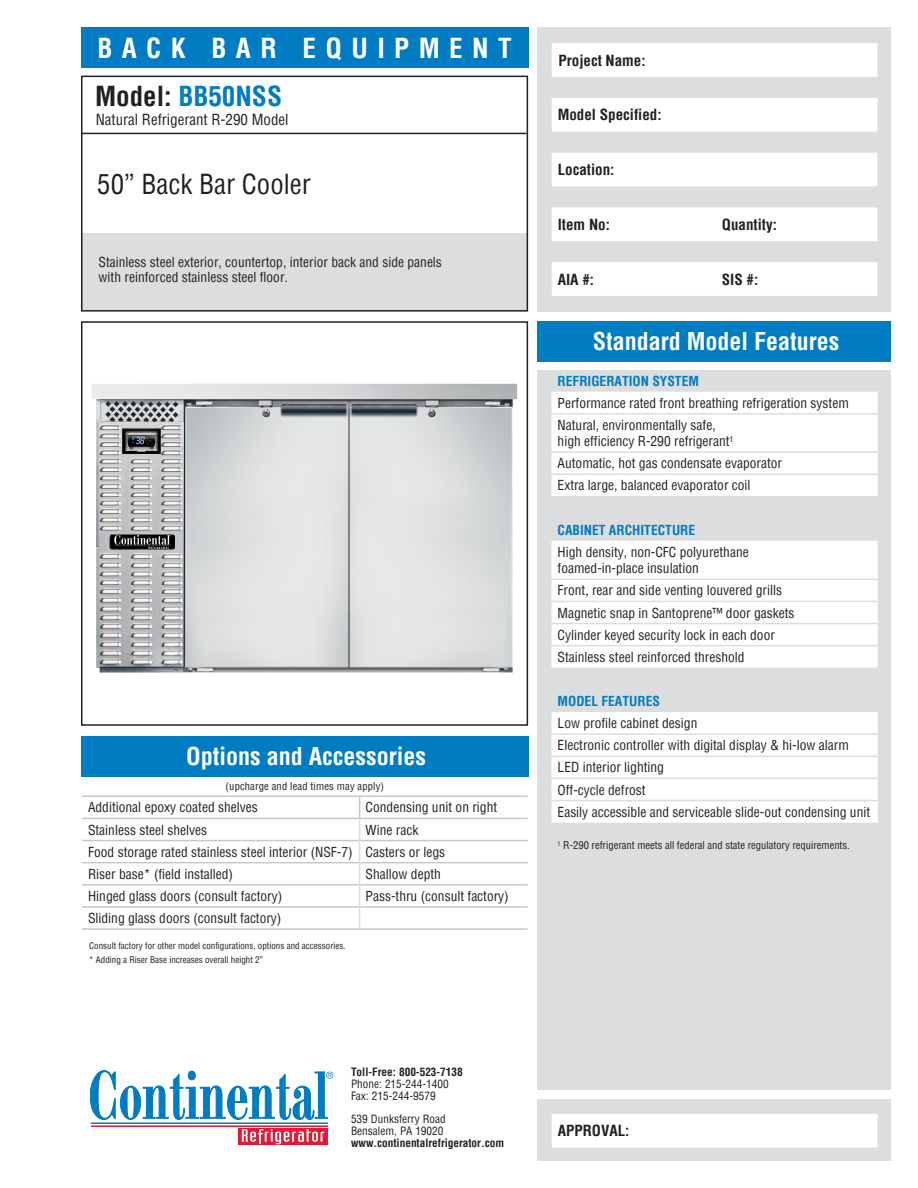
<style>
.page{position:relative;width:918px;height:1188px;background:#fff}
.page>*{position:absolute;margin:0;border:0;box-sizing:border-box;transform-origin:0 0}
.t1{font:700 condensed 27px "Helvetica";letter-spacing:.35em;color:#fff}
.t2{font:condensed 27px "Helvetica";color:#231f20}
.t3{font:700 condensed 27px "Helvetica";color:#007cc2}
.t4{font:700 condensed 24px "Helvetica";color:#fff}
.t5{font:700 condensed 15px "Helvetica";color:#231f20}
.t6{font:condensed 15px "Helvetica";color:#231f20}
.t7{font:condensed 13.5px "Helvetica";color:#231f20}
.t8{font:700 condensed 13.5px "Helvetica";color:#007cc2}
.t9{font:condensed 11.25px/12px "Helvetica";color:#231f20}
.t10{font:700 condensed 11.25px "Helvetica";color:#231f20}
.t11{font:condensed 10.5px "Helvetica";color:#231f20}
.t12{font:condensed 9px "Helvetica";color:#231f20}
.s1{color:#231f20}
</style>
<div class="page">
<div style="left:538px;top:1099px;width:353px;height:62px;background:#dcdddf"></div>
<div style="left:81px;top:233px;width:446px;height:77px;background:#dcdddf"></div>
<div style="left:81px;top:321px;width:447px;height:405px;border:2px solid #231f20"></div>
<div style="left:538px;top:321px;width:353px;height:40px;background:#007cc2"></div>
<div style="left:538px;top:370px;width:353px;height:720px;background:#dcdddf"></div>
<div style="left:538px;top:27px;width:353px;height:285px;background:#dcdddf"></div>
<hr style="left:91px;top:1123px;width:237px;height:1px;background:#007cc2">
<hr style="left:91px;top:1126px;width:237px;height:1px;background:#e51836">
<svg style="left:238px;top:1128px;width:90px;height:17px"></svg>
<svg style="left:242px;top:1129px;width:82px;height:15px"></svg>
<svg style="left:90px;top:1070px;width:243px;height:50px"></svg>
<svg style="left:552px;top:43px;width:326px;height:253px;fill:#fff"></svg>
<div style="left:81px;top:76px;width:447px;height:236px;border:2px solid #231f20"></div>
<div style="left:81px;top:27px;width:447px;height:40px;background:#007cc2"></div>
<div style="left:552px;top:1114px;width:326px;height:34px;background:#fff"></div>
<div style="left:81px;top:736px;width:447px;height:40px;background:#007cc2"></div>
<hr style="left:81px;top:133px;width:445px;height:1px;background:#231f20">
<img style="left:91px;top:383px;width:427px;height:290px">
<div style="left:552px;top:392px;width:326px;height:59px;background:#fff"></div>
<svg style="left:552px;top:453px;width:326px;height:370px;background:#f9fafa"></svg>
<svg style="left:552px;top:496px;width:326px;height:194px;fill:#fff"></svg>
<hr style="left:552px;top:579px;width:326px;height:1px;background:#dcdddf">
<hr style="left:552px;top:601px;width:326px;height:1px;background:#dcdddf">
<hr style="left:552px;top:413px;width:326px;height:2px;background:#dcdddf">
<hr style="left:552px;top:474px;width:326px;height:1px;background:#dcdddf">
<hr style="left:552px;top:733px;width:326px;height:2px;background:#dcdddf">
<hr style="left:552px;top:778px;width:326px;height:1px;background:#dcdddf">
<hr style="left:552px;top:800px;width:326px;height:1px;background:#dcdddf">
<hr style="left:552px;top:756px;width:326px;height:1px;background:#dcdddf">
<hr style="left:552px;top:623px;width:326px;height:1px;background:#dcdddf">
<hr style="left:552px;top:645px;width:326px;height:1px;background:#dcdddf">
<hr style="left:82px;top:840px;width:277px;height:1px;background:#c7c8ca">
<hr style="left:82px;top:862px;width:277px;height:1px;background:#c7c8ca">
<hr style="left:82px;top:884px;width:277px;height:2px;background:#c7c8ca">
<hr style="left:82px;top:906px;width:277px;height:2px;background:#c7c8ca">
<hr style="left:82px;top:928px;width:278px;height:2px;background:#c7c8ca">
<hr style="left:82px;top:796px;width:278px;height:1px;background:#c7c8ca">
<hr style="left:360px;top:796px;width:168px;height:1px;background:#c7c8ca">
<hr style="left:82px;top:818px;width:278px;height:1px;background:#c7c8ca">
<hr style="left:360px;top:818px;width:168px;height:1px;background:#c7c8ca">
<hr style="left:360px;top:840px;width:168px;height:1px;background:#c7c8ca">
<hr style="left:360px;top:862px;width:168px;height:1px;background:#c7c8ca">
<hr style="left:360px;top:884px;width:168px;height:2px;background:#c7c8ca">
<hr style="left:360px;top:906px;width:168px;height:2px;background:#c7c8ca">
<hr style="left:360px;top:928px;width:168px;height:2px;background:#c7c8ca">
<svg style="left:359px;top:797px;width:1px;height:131px"></svg>
<h1 class="t1" style="left:97px;top:30px;width:416px">BACK BAR EQUIPMENT</h1>
<p class="t3" style="left:95px;top:78px;width:188px"><span class="s1">Model:</span> BB50NSS</p>
<p class="t6" style="left:96px;top:109px;width:194px">Natural Refrigerant R-290 Model</p>
<p class="t2" style="left:97px;top:167px;width:215px">50” Back Bar Cooler</p>
<p class="t7" style="left:99px;top:254px;width:345px">Stainless steel exterior, countertop, interior back and side panels</p>
<p class="t7" style="left:99px;top:269px;width:191px">with reinforced stainless steel floor.</p>
<h2 class="t4" style="left:186px;top:740px;width:241px">Options and Accessories</h2>
<p class="t11" style="left:226px;top:780px;width:160px">(upcharge and lead times may apply)</p>
<p class="t7" style="left:88px;top:799px;width:171px">Additional epoxy coated shelves</p>
<p class="t7" style="left:366px;top:799px;width:133px">Condensing unit on right</p>
<p class="t7" style="left:88px;top:821px;width:121px">Stainless steel shelves</p>
<p class="t7" style="left:366px;top:821px;width:54px">Wine rack</p>
<p class="t7" style="left:88px;top:843px;width:266px">Food storage rated stainless steel interior (NSF-7)</p>
<p class="t7" style="left:366px;top:843px;width:81px">Casters or legs</p>
<p class="t7" style="left:88px;top:865px;width:147px">Riser base* (field installed)</p>
<p class="t7" style="left:366px;top:865px;width:77px">Shallow depth</p>
<p class="t7" style="left:88px;top:887px;width:196px">Hinged glass doors (consult factory)</p>
<p class="t7" style="left:366px;top:887px;width:145px">Pass-thru (consult factory)</p>
<p class="t7" style="left:88px;top:909px;width:195px">Sliding glass doors (consult factory)</p>
<p class="t12" style="left:89px;top:940px;width:258px">Consult factory for other model configurations, options and accessories.</p>
<p class="t12" style="left:89px;top:954px;width:175px">* Adding a Riser Base increases overall height 2”</p>
<p class="t10" style="left:351px;top:1065px;width:113px">Toll-Free: 800-523-7138</p>
<p class="t9" style="left:351px;top:1078px;width:99px">Phone: 215-244-1400<br>Fax: 215-244-9579</p>
<p class="t9" style="left:351px;top:1113px;width:96px">539 Dunksferry Road<br>Bensalem, PA 19020</p>
<p class="t10" style="left:351px;top:1135px;width:155px">www.continentalrefrigerator.com</p>
<p class="t5" style="left:559px;top:50px;width:89px">Project Name:</p>
<p class="t5" style="left:558px;top:105px;width:105px">Model Specified:</p>
<p class="t5" style="left:558px;top:160px;width:58px">Location:</p>
<p class="t5" style="left:558px;top:215px;width:54px">Item No:</p>
<p class="t5" style="left:722px;top:215px;width:57px">Quantity:</p>
<p class="t5" style="left:558px;top:269px;width:38px">AIA #:</p>
<p class="t5" style="left:722px;top:269px;width:38px">SIS #:</p>
<h2 class="t4" style="left:593px;top:325px;width:248px">Standard Model Features</h2>
<p class="t8" style="left:558px;top:372px;width:143px">REFRIGERATION SYSTEM</p>
<p class="t7" style="left:558px;top:394px;width:293px">Performance rated front breathing refrigeration system</p>
<p class="t7" style="left:558px;top:416px;width:160px">Natural, environmentally safe,</p>
<p class="t7" style="left:558px;top:432px;width:177px">high efficiency R-290 refrigerant<sup>1</sup></p>
<p class="t7" style="left:558px;top:455px;width:226px">Automatic, hot gas condensate evaporator</p>
<p class="t7" style="left:558px;top:477px;width:195px">Extra large, balanced evaporator coil</p>
<p class="t8" style="left:558px;top:521px;width:139px">CABINET ARCHITECTURE</p>
<p class="t7" style="left:558px;top:543px;width:193px">High density, non-CFC polyurethane</p>
<p class="t7" style="left:558px;top:559px;width:143px">foamed-in-place insulation</p>
<p class="t7" style="left:558px;top:582px;width:226px">Front, rear and side venting louvered grills</p>
<p class="t7" style="left:558px;top:604px;width:238px">Magnetic snap in Santoprene™ door gaskets</p>
<p class="t7" style="left:558px;top:626px;width:219px">Cylinder keyed security lock in each door</p>
<p class="t7" style="left:558px;top:648px;width:189px">Stainless steel reinforced threshold</p>
<p class="t8" style="left:558px;top:692px;width:104px">MODEL FEATURES</p>
<p class="t7" style="left:558px;top:715px;width:141px">Low profile cabinet design</p>
<p class="t7" style="left:558px;top:737px;width:293px">Electronic controller with digital display &amp; hi-low alarm</p>
<p class="t7" style="left:558px;top:759px;width:108px">LED interior lighting</p>
<p class="t7" style="left:558px;top:781px;width:90px">Off-cycle defrost</p>
<p class="t7" style="left:558px;top:803px;width:314px">Easily accessible and serviceable slide-out condensing unit</p>
<p class="t11" style="left:558px;top:839px;width:294px"><sup>1</sup> R-290 refrigerant meets all federal and state regulatory requirements.</p>
<p class="t5" style="left:558px;top:1121px;width:73px">APPROVAL:</p>
</div>
